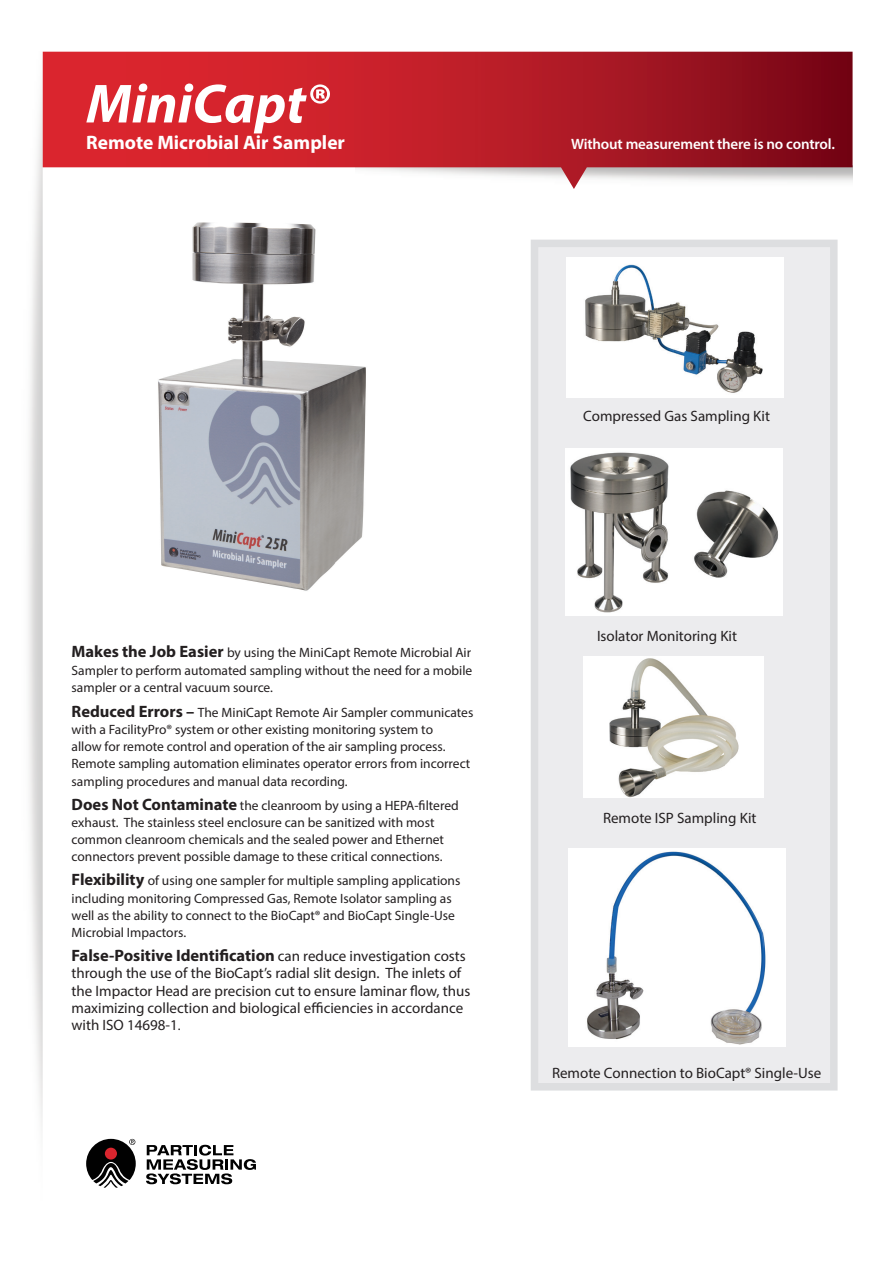
<style>
.page{position:relative;width:893px;height:1263px;background:#fff}
.page>*{position:absolute;margin:0;border:0;box-sizing:border-box;transform-origin:0 0}
.t1{font:italic 700 55.5px "Myriad Pro";color:#fff}
.t2{font:700 19.5px "Myriad Pro";color:#fff}
.t3{font:700 16.5px "Myriad Pro";color:#231f20}
.t4{font:15px/17.2px "Myriad Pro";color:#231f20}
.t5{font:600 15px "Myriad Pro";letter-spacing:-.01em;color:#fff}
.t6{font:13.5px/17.2px "Myriad Pro";color:#231f20}
.s1{font-weight:700;font-size:16.5px}
.s2{font-weight:400;font-size:15px}
.s3{font-size:13.5px}
</style>
<div class="page">
<div style="left:531px;top:240px;width:307px;height:850px;background:#ececee;border:8px solid #dddee0"></div>
<svg style="left:43px;top:52px;width:810px;height:137px;background:#c23d46"></svg>
<img style="left:28px;top:52px;width:15px;height:1075px">
<svg style="left:146px;top:1145px;width:110px;height:39px"></svg>
<svg style="left:86px;top:1139px;width:50px;height:49px"></svg>
<div style="left:105px;top:1148px;width:12px;height:11px;background:#da252e;border-radius:50%"></div>
<img style="left:158px;top:222px;width:208px;height:369px">
<img style="left:566px;top:448px;width:216px;height:167px">
<img style="left:583px;top:656px;width:180px;height:142px">
<img style="left:569px;top:849px;width:216px;height:198px">
<img style="left:567px;top:257px;width:216px;height:141px">
<h1 class="t1" style="left:86px;top:68px;width:244px">MiniCapt®</h1>
<h2 class="t2" style="left:86px;top:130px;width:260px">Remote Microbial Air Sampler</h2>
<p class="t5" style="left:571px;top:135px;width:265px">Without measurement there is no control.</p>
<p class="t4" style="left:583px;top:407px;width:188px">Compressed Gas Sampling Kit</p>
<p class="t6" style="left:72px;top:644px;width:402px;text-align:justify"><span class="s1">Makes the Job Easier</span> by using the MiniCapt Remote Microbial Air Sampler to perform automated sampling without the need for a mobile sampler or a central vacuum source.</p>
<p class="t6" style="left:72px;top:703px;width:403px"><span class="s1">Reduced Errors –</span> The MiniCapt Remote Air Sampler communicates with a FacilityPro® system or other existing monitoring system to<br>allow for remote control and operation of the air sampling process.<br>Remote sampling automation eliminates operator errors from incorrect sampling procedures and manual data recording.</p>
<p class="t6" style="left:72px;top:796px;width:389px"><span class="s1">Does Not Contaminate</span> the cleanroom by using a HEPA-filtered exhaust. The stainless steel enclosure can be sanitized with most common cleanroom chemicals and the sealed power and Ethernet connectors prevent possible damage to these critical connections.</p>
<p class="t6" style="left:72px;top:872px;width:390px"><span class="s1">Flexibility</span> of using one sampler for multiple sampling applications including monitoring Compressed Gas, Remote Isolator sampling as well as the ability to connect to the BioCapt® and BioCapt Single-Use Microbial Impactors.</p>
<p class="t3" style="left:72px;top:945px;width:396px">False-Positive Identification <span class="s2">can reduce investigation costs</span></p>
<p class="t4" style="left:72px;top:964px;width:400px">through the use of the BioCapt’s radial slit design. The inlets of the Impactor Head are precision cut to ensure laminar flow, thus maximizing collection and biological efficiencies in accordance with ISO 14698-1<span class="s3">.</span></p>
<p class="t4" style="left:597px;top:627px;width:142px">Isolator Monitoring Kit</p>
<p class="t4" style="left:603px;top:809px;width:155px">Remote ISP Sampling Kit</p>
<p class="t4" style="left:552px;top:1064px;width:271px">Remote Connection to BioCapt® Single-Use</p>
</div>
